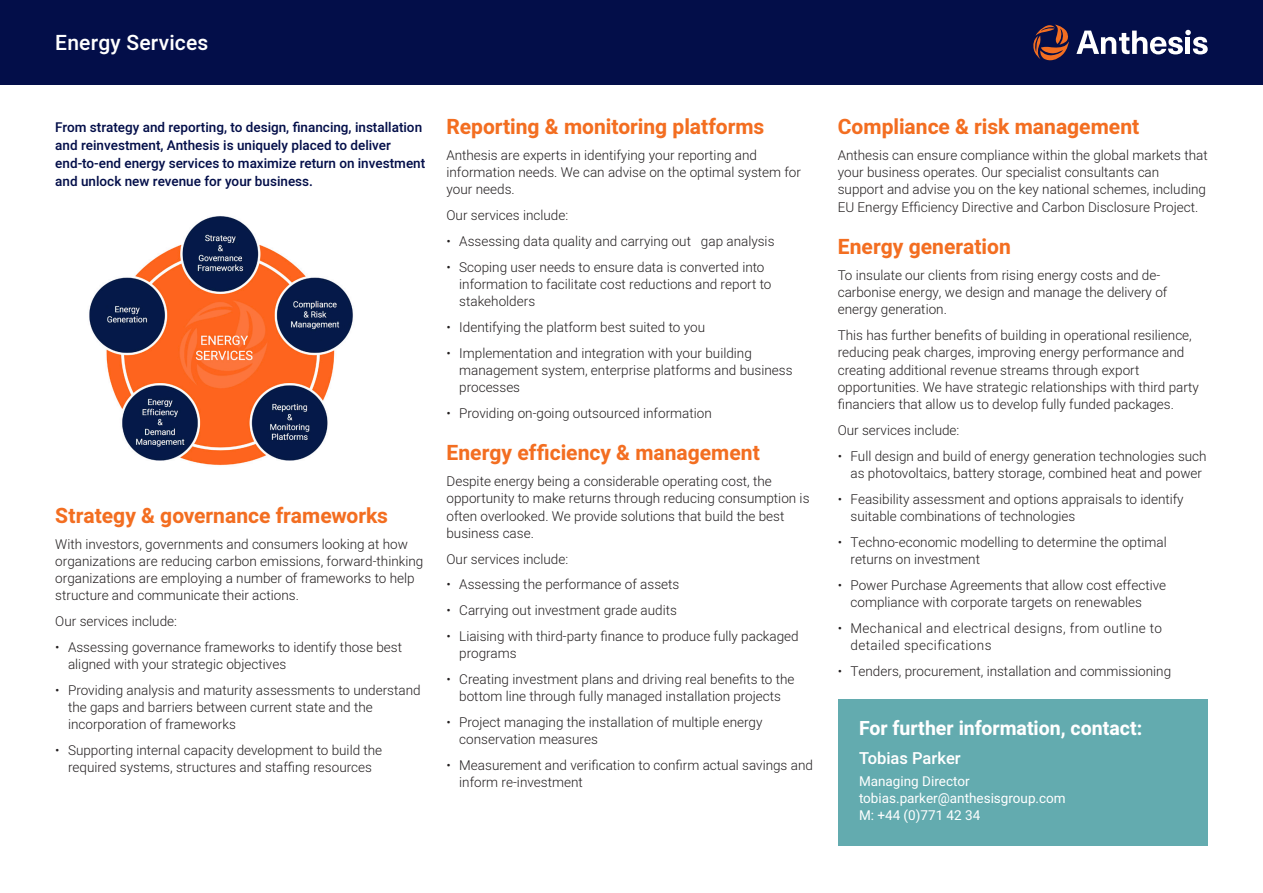
<style>
.page{position:relative;width:1263px;height:893px;background:#fff}
.page>*{position:absolute;margin:0;border:0;box-sizing:border-box;transform-origin:0 0}
.Subhead_1{font:700 21px "Heebo";color:#f36e21}
.t1{font:500 21px "Heebo";letter-spacing:.01em;color:#fff}
.Subhead_1-2{font:700 19.5px "Heebo";color:#fff}
.Subhead_2{font:500 16.5px "Heebo";color:#fff}
.Body_Text{font:300 13.5px/17.2px "Heebo";color:#231f20}
.Subhead_1-3{font:300 13.5px/17.2px "Heebo";color:#231f20}
.t2{font:500 13.5px/18px "Heebo";color:#030e49}
.Body_Text-2{font:300 13.5px/17.2px "Heebo";letter-spacing:.03em;color:#231f20}
.Body_Text-3{font:13.5px "Heebo";color:#fff}
</style>
<div class="page">
<div style="left:0;top:0;width:1263px;height:85px;background:#030e49"></div>
<svg style="left:1033px;top:25px;width:36px;height:35px"></svg>
<svg style="left:1076px;top:30px;width:132px;height:24px"></svg>
<img style="left:89px;top:216px;width:264px;height:250px">
<div style="left:838px;top:699px;width:370px;height:147px;background:#63abaf"></div>
<p class="t1" style="left:55px;top:28px;width:155px">Energy Services</p>
<p class="t2" style="left:55px;top:118px;width:371px">From strategy and reporting, to design, financing, installation and reinvestment, Anthesis is uniquely placed to deliver end-to-end energy services to maximize return on investment and unlock new revenue for your business.</p>
<p class="Subhead_1" style="left:55px;top:501px;width:334px">Strategy &amp; governance frameworks</p>
<p class="Body_Text" style="left:55px;top:535px;width:370px">With investors, governments and consumers looking at how organizations are reducing carbon emissions, forward-thinking organizations are employing a number of frameworks to help structure and communicate their actions.</p>
<p class="Body_Text" style="left:55px;top:612px;width:123px">Our services include:</p>
<p class="Body_Text" style="left:68px;top:638px;width:336px;text-indent:-13px">• Assessing governance frameworks to identify those best aligned with your strategic objectives</p>
<p class="Body_Text" style="left:68px;top:681px;width:354px;text-indent:-13px">• Providing analysis and maturity assessments to understand the gaps and barriers between current state and the incorporation of frameworks</p>
<p class="Body_Text" style="left:55px;top:741px;width:328px;text-align:center">• Supporting internal capacity development to build the required systems, structures and staffing resources</p>
<p class="Subhead_1" style="left:446px;top:112px;width:319px">Reporting &amp; monitoring platforms</p>
<p class="Body_Text" style="left:446px;top:146px;width:356px">Anthesis are experts in identifying your reporting and information needs. We can advise on the optimal system for your needs.</p>
<p class="Body_Text" style="left:446px;top:206px;width:123px">Our services include:</p>
<p class="Body_Text" style="left:446px;top:232px;width:329px">• Assessing data quality and carrying out gap analysis</p>
<p class="Body_Text" style="left:459px;top:258px;width:314px;text-indent:-13px">• Scoping user needs to ensure data is converted into information to facilitate cost reductions and report to stakeholders</p>
<p class="Body_Text" style="left:446px;top:318px;width:260px">• Identifying the platform best suited to you</p>
<p class="Body_Text" style="left:459px;top:344px;width:335px;text-indent:-13px">• Implementation and integration with your building management system, enterprise platforms and business processes</p>
<p class="Body_Text" style="left:446px;top:404px;width:267px">• Providing on-going outsourced information</p>
<p class="Subhead_1" style="left:446px;top:438px;width:315px">Energy efficiency &amp; management</p>
<p class="Body_Text" style="left:446px;top:472px;width:364px">Despite energy being a considerable operating cost, the opportunity to make returns through reducing consumption is often overlooked. We provide solutions that build the best business case.</p>
<p class="Body_Text" style="left:446px;top:550px;width:123px">Our services include:</p>
<p class="Body_Text" style="left:446px;top:576px;width:234px">• Assessing the performance of assets</p>
<p class="Body_Text" style="left:446px;top:601px;width:232px">• Carrying out investment grade audits</p>
<p class="Body_Text" style="left:459px;top:627px;width:341px;text-indent:-13px">• Liaising with third-party finance to produce fully packaged programs</p>
<p class="Body_Text" style="left:446px;top:670px;width:350px;text-align:center">• Creating investment plans and driving real benefits to the bottom line through fully managed installation projects</p>
<p class="Body_Text" style="left:459px;top:713px;width:305px;text-indent:-13px">• Project managing the installation of multiple energy conservation measures</p>
<p class="Body_Text" style="left:459px;top:756px;width:355px;text-indent:-13px">• Measurement and verification to confirm actual savings and inform re-investment</p>
<p class="Subhead_1" style="left:838px;top:112px;width:303px">Compliance &amp; risk management</p>
<p class="Subhead_1-3" style="left:838px;top:146px;width:371px">Anthesis can ensure compliance within the global markets that your business operates. Our specialist consultants can support and advise you on the key national schemes, including EU Energy Efficiency Directive and Carbon Disclosure Project.</p>
<p class="Subhead_1" style="left:838px;top:232px;width:175px">Energy generation</p>
<p class="Body_Text" style="left:838px;top:266px;width:331px">To insulate our clients from rising energy costs and de&shy;carbonise energy, we design and manage the delivery of energy generation.</p>
<p class="Body_Text" style="left:838px;top:326px;width:363px">This has further benefits of building in operational resilience, reducing peak charges, improving energy performance and creating additional revenue streams through export opportunities. We have strategic relationships with third party financiers that allow us to develop fully funded packages.</p>
<p class="Body_Text" style="left:838px;top:421px;width:123px">Our services include:</p>
<p class="Body_Text" style="left:850px;top:447px;width:358px;text-indent:-13px">• Full design and build of energy generation technologies such as photovoltaics, battery storage, combined heat and power</p>
<p class="Body_Text" style="left:850px;top:490px;width:335px;text-indent:-13px">• Feasibility assessment and options appraisals to identify suitable combinations of technologies</p>
<p class="Body_Text" style="left:850px;top:533px;width:318px;text-indent:-13px">• Techno-economic modelling to determine the optimal returns on investment</p>
<p class="Body_Text" style="left:850px;top:576px;width:317px;text-indent:-13px">• Power Purchase Agreements that allow cost effective compliance with corporate targets on renewables</p>
<p class="Body_Text-2" style="left:850px;top:619px;width:313px;text-indent:-13px">• Mechanical and electrical designs, from outline to detailed specifications</p>
<p class="Body_Text" style="left:838px;top:662px;width:335px">• Tenders, procurement, installation and commissioning</p>
<p class="Subhead_1-2" style="left:859px;top:714px;width:285px">For further information, contact:</p>
<p class="Subhead_2" style="left:859px;top:747px;width:103px">Tobias Parker</p>
<p class="Body_Text-3" style="left:859px;top:771px;width:112px">Managing Director</p>
<p class="Body_Text-3" style="left:859px;top:789px;width:208px">tobias.parker@anthesisgroup.com</p>
<p class="Body_Text-3" style="left:859px;top:806px;width:123px">M: +44 (0)771 42 34</p>
</div>
